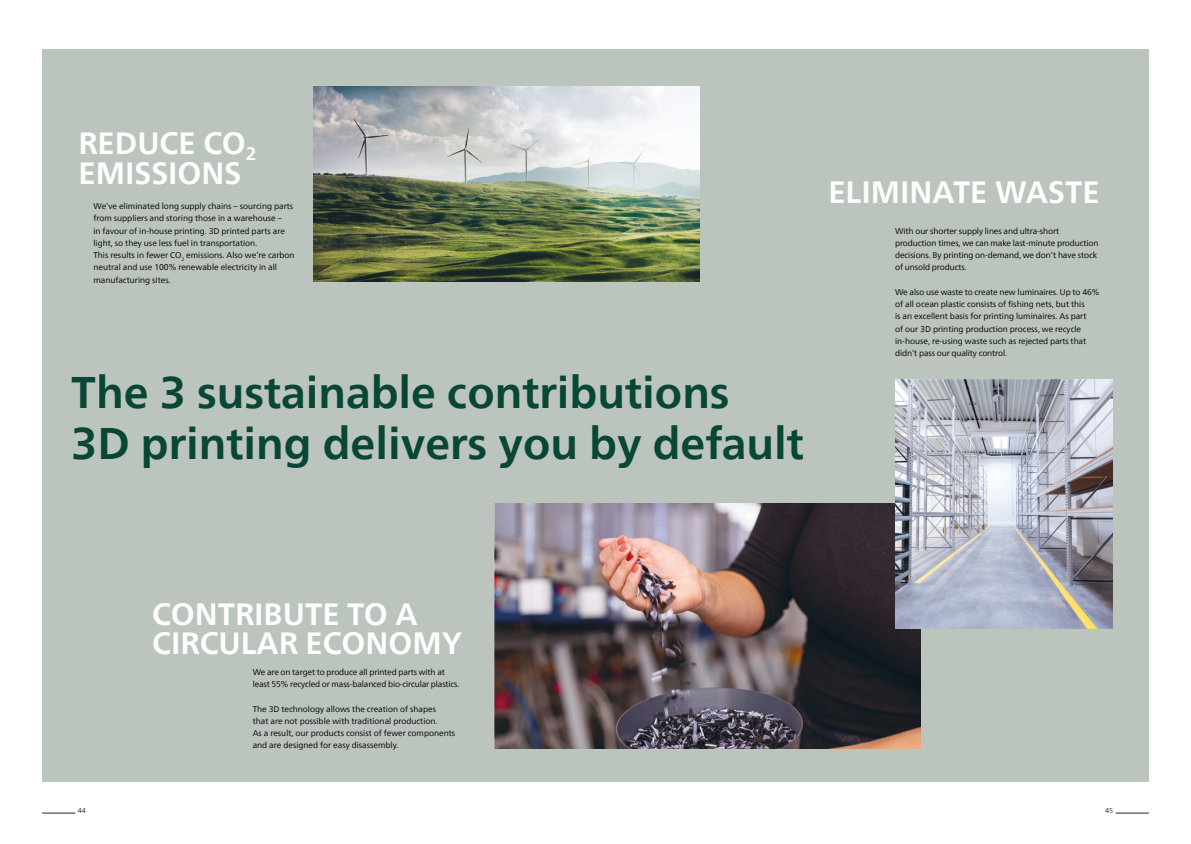
<style>
.page{position:relative;width:1191px;height:844px;background:#fff}
.page>*{position:absolute;margin:0;border:0;box-sizing:border-box;transform-origin:0 0}
.t1{font:700 44.1px/51.5px "Neue Frutiger World";color:#084635}
.t2{font:700 30.62px/30.6px "Neue Frutiger World";color:#fff}
.t3{font:8.31px/12.2px "Neue Frutiger World";color:#000}
.t4{font:7px "Neue Frutiger World";color:#282827}
</style>
<div class="page">
<div style="left:42px;top:50px;width:1106px;height:731px;background:#bcc4be"></div>
<img style="left:494px;top:503px;width:426px;height:245px">
<img style="left:895px;top:379px;width:217px;height:249px">
<img style="left:314px;top:86px;width:385px;height:195px">
<hr style="left:1115px;top:812px;width:33px;height:1px;background:#282827">
<hr style="left:42px;top:812px;width:33px;height:1px;background:#282827">
<h2 class="t2" style="left:79px;top:127px;width:180px">REDUCE CO<sub>2<br></sub>EMISSIONS</h2>
<p class="t3" style="left:93px;top:200px;width:203px">We’ve eliminated long supply chains – sourcing parts from suppliers and storing those in a warehouse –<br>in favour of in-house printing. 3D printed parts are light, so they use less fuel in transportation.<br>This results in fewer CO<sub>2</sub> emissions. Also we’re carbon neutral and use 100% renewable electricity in all manufacturing sites.</p>
<h1 class="t1" style="left:71px;top:365px;width:734px">The 3 sustainable contributions<br>3D printing delivers you by default</h1>
<h2 class="t2" style="left:828px;top:177px;width:273px">ELIMINATE WASTE</h2>
<p class="t3" style="left:895px;top:224px;width:205px">With our shorter supply lines and ultra-short production times, we can make last-minute production decisions. By printing on-demand, we don’t have stock of unsold products.</p>
<p class="t3" style="left:895px;top:286px;width:206px">We also use waste to create new luminaires. Up to 46% of all ocean plastic consists of fishing nets, but this<br>is an excellent basis for printing luminaires. As part<br>of our 3D printing production process, we recycle in-house, re-using waste such as rejected parts that didn’t pass our quality control.</p>
<h2 class="t2" style="left:152px;top:599px;width:311px;line-height:28.9px">CONTRIBUTE TO A<br>CIRCULAR ECONOMY</h2>
<p class="t3" style="left:253px;top:665px;width:208px">We are on target to produce all printed parts with at least 55% recycled or mass-balanced bio-circular plastics.</p>
<p class="t3" style="left:253px;top:702px;width:204px">The 3D technology allows the creation of shapes<br>that are not possible with traditional production.<br>As a result, our products consist of fewer components and are designed for easy disassembly.</p>
<p class="t4" style="left:78px;top:805px;width:10px">44</p>
<p class="t4" style="left:1105px;top:805px;width:10px">45</p>
</div>
